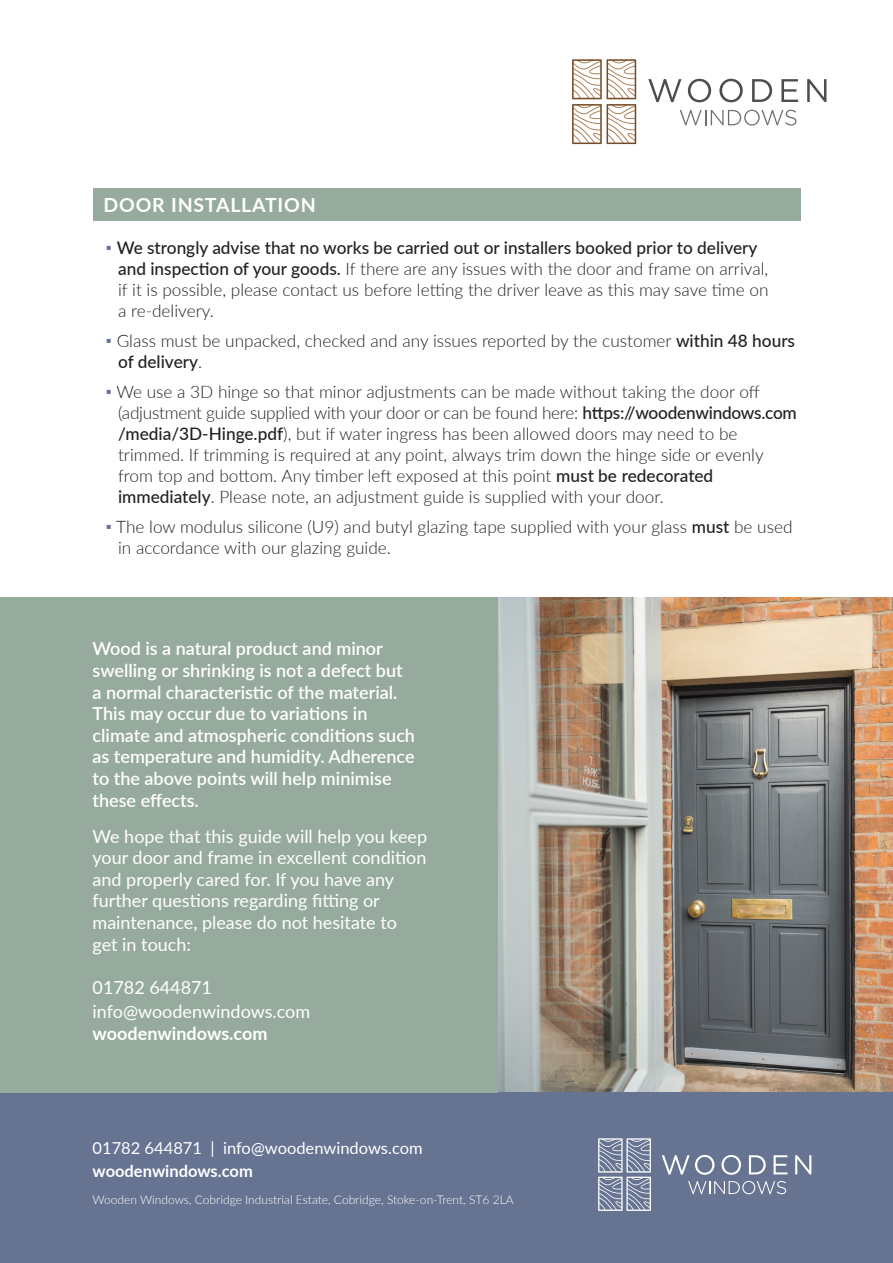
<style>
.page{position:relative;width:893px;height:1263px;background:#fff}
.page>*{position:absolute;margin:0;border:0;box-sizing:border-box;transform-origin:0 0}
.t1{font:700 19.5px "Lato";letter-spacing:.04em;color:#fff}
.t2{font:600 18px/21.6px "Lato";color:#fff}
.t3{font:18px/21.6px "Lato";color:#fff}
.t4{font:700 18px "Lato";color:#fff}
.t5{font:300 17.25px/21px "Lato";color:#231f20}
.t6{font:16.5px "Lato";color:#fff}
.t7{font:700 16.5px "Lato";color:#fff}
.t8{font:300 12px "Lato";color:#fff}
.s1{color:#667391}
.s2{font-weight:500}
</style>
<div class="page">
<img style="left:497px;top:597px;width:396px;height:496px">
<div style="left:0;top:1093px;width:893px;height:170px;background:#667391"></div>
<svg style="left:598px;top:1138px;width:53px;height:73px"></svg>
<svg style="left:662px;top:1155px;width:52px;height:20px"></svg>
<svg style="left:721px;top:1155px;width:20px;height:20px"></svg>
<svg style="left:749px;top:1155px;width:17px;height:19px"></svg>
<svg style="left:774px;top:1155px;width:13px;height:19px"></svg>
<svg style="left:795px;top:1155px;width:16px;height:19px"></svg>
<svg style="left:688px;top:1181px;width:98px;height:13px"></svg>
<div style="left:93px;top:188px;width:707px;height:33px;background:#96ab9e"></div>
<div style="left:0;top:597px;width:497px;height:496px;background:#96ab9e"></div>
<svg style="left:572px;top:59px;width:64px;height:85px"></svg>
<svg style="left:648px;top:79px;width:33px;height:23px"></svg>
<svg style="left:688px;top:79px;width:23px;height:23px"></svg>
<svg style="left:719px;top:79px;width:24px;height:23px"></svg>
<svg style="left:752px;top:79px;width:20px;height:23px"></svg>
<svg style="left:781px;top:79px;width:17px;height:23px"></svg>
<svg style="left:807px;top:79px;width:19px;height:23px"></svg>
<svg style="left:680px;top:110px;width:116px;height:16px"></svg>
<p class="t1" style="left:104px;top:191px;width:214px">DOOR INSTALLATION</p>
<p class="t5" style="left:118px;top:236px;width:652px;text-indent:-13px"><span class="s1">▪</span> <span class="s2">We strongly advise that no works be carried out or installers booked prior to delivery and inspection of your goods.</span> If there are any issues with the door and frame on arrival, if it is possible, please contact us before letting the driver leave as this may save time on a re-delivery.</p>
<p class="t5" style="left:118px;top:329px;width:678px;text-indent:-13px"><span class="s1">▪</span> Glass must be unpacked, checked and any issues reported by the customer <span class="s2">within 48 hours of delivery</span>.</p>
<p class="t5" style="left:118px;top:380px;width:680px;text-indent:-13px"><span class="s1">▪</span> We use a 3D hinge so that minor adjustments can be made without taking the door off (adjustment guide supplied with your door or can be found here: <span class="s2">https://woodenwindows.com /media/3D-Hinge.pdf</span>), but if water ingress has been allowed doors may need to be trimmed. If trimming is required at any point, always trim down the hinge side or evenly from top and bottom. Any timber left exposed at this point <span class="s2">must be redecorated immediately</span>. Please note, an adjustment guide is supplied with your door.</p>
<p class="t5" style="left:118px;top:515px;width:676px;text-indent:-13px"><span class="s1">▪</span> The low modulus silicone (U9) and butyl glazing tape supplied with your glass <span class="s2">must</span> be used in accordance with our glazing guide.</p>
<p class="t2" style="left:93px;top:637px;width:324px">Wood is a natural product and minor swelling or shrinking is not a defect but a normal characteristic of the material.<br>This may occur due to variations in climate and atmospheric conditions such as temperature and humidity. Adherence to the above points will help minimise these effects.</p>
<p class="t3" style="left:93px;top:824px;width:336px">We hope that this guide will help you keep your door and frame in excellent condition and properly cared for. If you have any further questions regarding fitting or maintenance, please do not hesitate to<br>get in touch:</p>
<p class="t3" style="left:93px;top:974px;width:219px;line-height:24px">01782 644871 info@woodenwindows.com</p>
<p class="t4" style="left:93px;top:1020px;width:176px">woodenwindows.com</p>
<p class="t6" style="left:93px;top:1136px;width:332px">01782 644871 | info@woodenwindows.com</p>
<p class="t7" style="left:93px;top:1158px;width:162px">woodenwindows.com</p>
<p class="t8" style="left:93px;top:1191px;width:423px">Wooden Windows, Cobridge Industrial Estate, Cobridge, Stoke-on-Trent, ST6 2LA</p>
</div>
